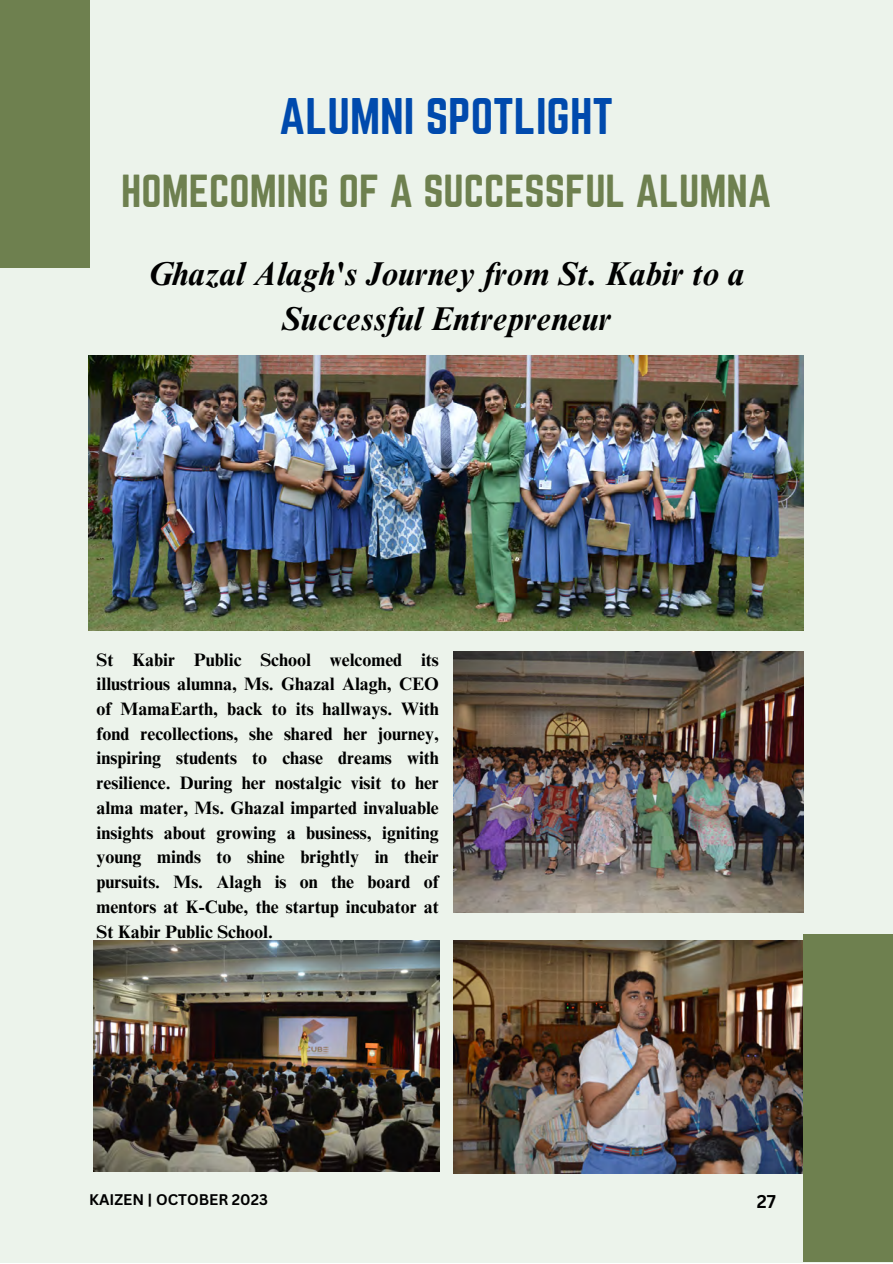
<style>
.page{position:relative;width:893px;height:1264px;background:#fff}
.page>*{position:absolute;margin:0;border:0;box-sizing:border-box;transform-origin:0 0}
.t1{font:45px "Norwester";color:#004aad}
.t2{font:40.5px "Norwester";color:#6e804f}
.t3{font:italic 700 33px/45px "Times NRMT Pro";color:#000;text-align:center}
.t4{font:700 18px/24.8px "Times NRMT Pro";color:#000;text-align:justify}
.t5{font:700 18px "Canva Sans";color:#000}
.t6{font:700 15px "Canva Sans";color:#000}
</style>
<div class="page">
<div style="left:0;top:0;width:892px;height:1262px;background:#ecf3eb"></div>
<img style="left:89px;top:355px;width:714px;height:275px">
<img style="left:454px;top:651px;width:349px;height:261px">
<img style="left:454px;top:940px;width:349px;height:233px">
<img style="left:94px;top:940px;width:345px;height:231px">
<div style="left:0;top:1px;width:89px;height:267px;background:#6e804f"></div>
<div style="left:803px;top:934px;width:89px;height:328px;background:#6e804f"></div>
<p class="t1" style="left:279px;top:89px;width:335px">ALUMNI SPOTLIGHT</p>
<p class="t2" style="left:121px;top:167px;width:651px">HOMECOMING OF A SUCCESSFUL ALUMNA</p>
<p class="t3" style="left:148px;top:255px;width:597px">Ghazal Alagh's Journey from St. Kabir to a<br>Successful Entrepreneur</p>
<p class="t4" style="left:97px;top:649px;width:344px">St Kabir Public School welcomed its illustrious alumna, Ms. Ghazal Alagh, CEO of MamaEarth, back to its hallways. With fond recollections, she shared her journey, inspiring students to chase dreams with resilience. During her nostalgic visit to her alma mater, Ms. Ghazal imparted invaluable insights about growing a business, igniting young minds to shine brightly in their pursuits. Ms. Alagh is on the board of mentors at K-Cube, the startup incubator at St Kabir Public School.</p>
<p class="t6" style="left:89px;top:1189px;width:180px">KAIZEN | OCTOBER 2023</p>
<p class="t5" style="left:756px;top:1188px;width:21px">27</p>
</div>
